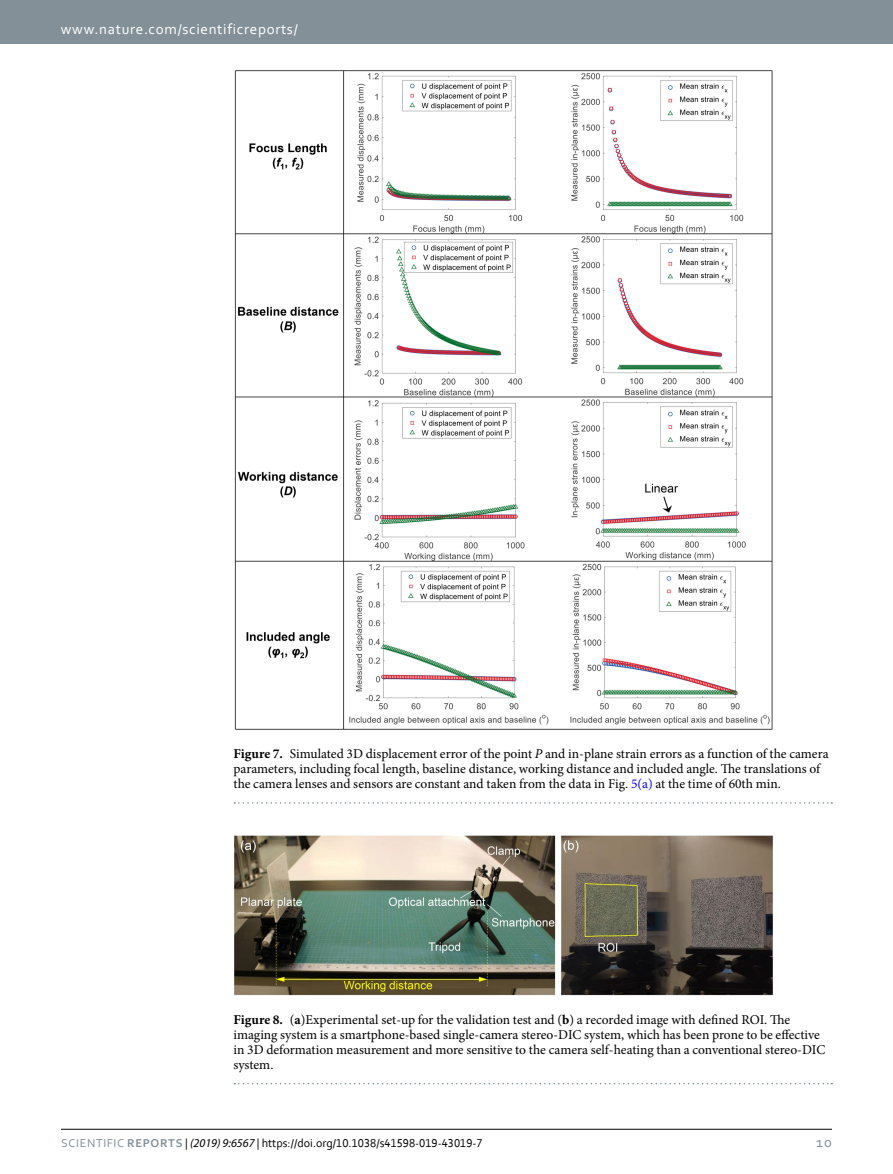
<style>
.page{position:relative;width:893px;height:1174px;background:#fff}
.page>*{position:absolute;margin:0;border:0;box-sizing:border-box;transform-origin:0 0}
.t1{font:15px "Corbel 2";letter-spacing:.045em;color:#fff}
.t2{font:15px "Corbel 2";color:#839097}
.t3{font:13.5px/15px "Minion Pro";color:#000}
.t4{font:12px "Corbel";color:#000}
.s1{font-weight:700}
.s2{font-style:italic}
.s3{color:#00f}
.s4{font-family:"Corbel 2";color:#839097}
.s5{font-family:"Corbel Bold 2";color:#839097}
.s6{font-family:"Corbel 2"}
.s7{font-family:"Myriad Pro";font-style:italic}
</style>
<div class="page">
<hr style="left:61px;top:1129px;width:771px;height:1px;background:#000">
<div style="left:0;top:0;width:893px;height:43px;background:#839097"></div>
<img style="left:234px;top:70px;width:539px;height:660px">
<svg style="left:234px;top:802px;width:598px;height:1px"></svg>
<img style="left:234px;top:835px;width:539px;height:160px">
<svg style="left:234px;top:1082px;width:598px;height:2px"></svg>
<p class="t1" style="left:61px;top:19px;width:238px">www.nature.com/scientificreports/</p>
<p class="t3" style="left:233px;top:746px;width:597px"><span class="s1">Figure 7.</span> Simulated 3D displacement error of the point <span class="s2">P</span> and in-plane strain errors as a function of the camera parameters, including focal length, baseline distance, working distance and included angle. The translations of the camera lenses and sensors are constant and taken from the data in Fig. <span class="s3">5(a)</span> at the time of 60th min.</p>
<p class="t3" style="left:233px;top:1011px;width:593px"><span class="s1">Figure 8.</span> (<span class="s1">a</span>)Experimental set-up for the validation test and (<span class="s1">b</span>) a recorded image with defined ROI. The imaging system is a smartphone-based single-camera stereo-DIC system, which has been prone to be effective in 3D deformation measurement and more sensitive to the camera self-heating than a conventional stereo-DIC system.</p>
<p class="t4" style="left:61px;top:1135px;width:423px"><span class="s4">Scientific</span> <span class="s5">REPORTS</span> <span class="s6">|</span> <span class="s7">(2019) 9:6567</span> <span class="s6">|</span> https://doi.org/10.1038/s41598-019-43019-7</p>
<p class="t2" style="left:816px;top:1132px;width:17px">10</p>
</div>
